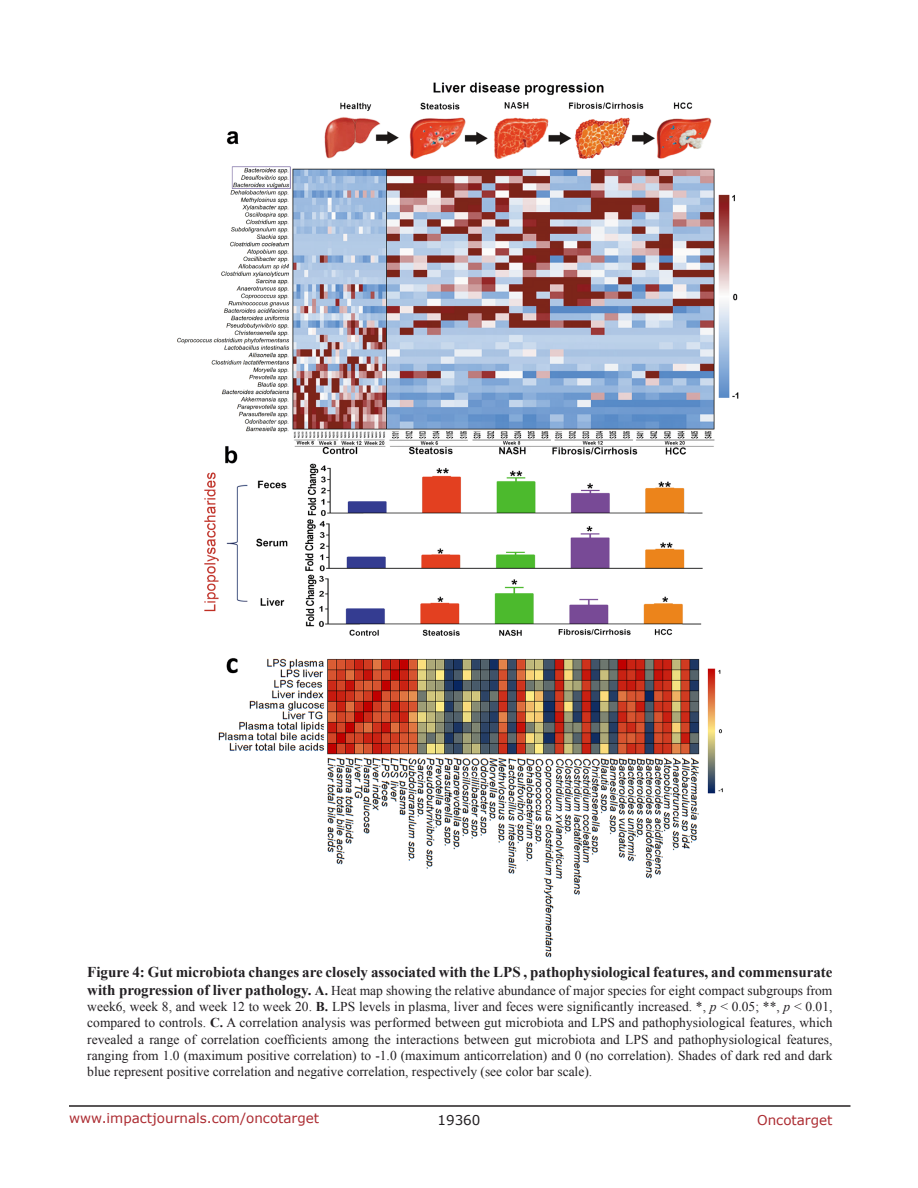
<style>
.page{position:relative;width:918px;height:1188px;background:#fff}
.page>*{position:absolute;margin:0;border:0;box-sizing:border-box;transform-origin:0 0}
.FigureText{font:700 15px "Times New Roman";color:#221f22}
.FigureText-2{font:13.5px/16.2px "Times New Roman";color:#221f22;text-align:justify}
.t1{font:13.5px "Verdana";color:#ac2b31}
.t2{font:13.5px "Verdana";color:#221f22}
.s1{font-weight:700;font-size:15px}
.s2{font-weight:700}
.s3{font-style:italic}
</style>
<div class="page">
<hr style="left:69px;top:1105px;width:781px;height:2px;background:#231f20">
<img style="left:177px;top:82px;width:562px;height:876px">
<p class="FigureText" style="left:87px;top:962px;width:747px">Figure 4: Gut microbiota changes are closely associated with the LPS , pathophysiological features, and commensurate</p>
<p class="FigureText-2" style="left:87px;top:982px;width:747px"><span class="s1">with progression of liver pathology.</span> <span class="s2">A.</span> Heat map showing the relative abundance of major species for eight compact subgroups from week6, week 8, and week 12 to week 20. <span class="s2">B.</span> LPS levels in plasma, liver and feces were significantly increased. *, <span class="s3">p</span> &lt; 0.05; **, <span class="s3">p</span> &lt; 0.01, compared to controls. <span class="s2">C.</span> A correlation analysis was performed between gut microbiota and LPS and pathophysiological features, which revealed a range of correlation coefficients among the interactions between gut microbiota and LPS and pathophysiological features, ranging from 1.0 (maximum positive correlation) to -1.0 (maximum anticorrelation) and 0 (no correlation). Shades of dark red and dark blue represent positive correlation and negative correlation, respectively (see color bar scale).</p>
<p class="t1" style="left:69px;top:1109px;width:252px">www.impactjournals.com/oncotarget</p>
<p class="t2" style="left:438px;top:1111px;width:44px">19360</p>
<p class="t1" style="left:757px;top:1111px;width:77px">Oncotarget</p>
</div>
